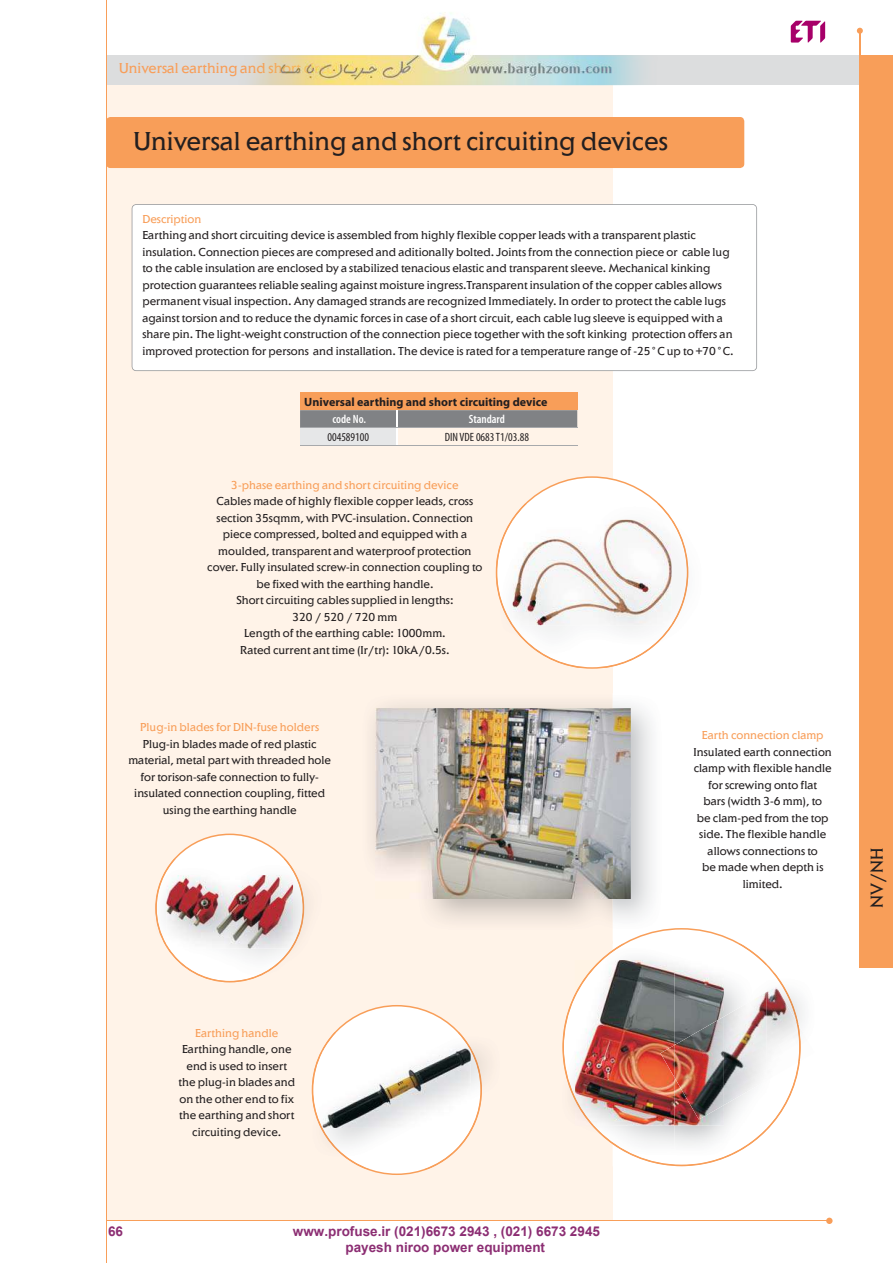
<style>
.page{position:relative;width:893px;height:1263px;background:#fff}
.page>*{position:absolute;margin:0;border:0;box-sizing:border-box;transform-origin:0 0}
.t1{font:27px "Elan Itc TEE";color:#231f20}
.t2{font:18px "Elan SC Itc TEE";color:#231f20}
.t3{font:15px "Elan Itc TEE";color:#f89e59}
.t4{font:700 13.5px/16.2px "Arial";color:#8c2e73;text-align:center}
.t5{font:12px/16.5px "Elan Itc TEE";color:#231f20;text-align:center}
.t6{font:12px "Elan Itc TEE";color:#f89e59}
.t7{font:700 12px "Myriad Pro";color:#231f20}
.t8{font:condensed 12px "Myriad Pro";color:#231f20}
.t9{font:600 condensed 12px "Myriad Pro";color:#fff}
</style>
<div class="page">
<img style="left:106px;top:0;width:786px;height:1263px">
<p class="t3" style="left:119px;top:62px;width:299px">Universal earthing and short circuiting devices</p>
<h1 class="t1" style="left:133px;top:131px;width:536px">Universal earthing and short circuiting devices</h1>
<p class="t6" style="left:142px;top:214px;width:60px">Description</p>
<p class="t5" style="left:142px;top:228px;width:592px;text-align:left">Earthing and short circuiting device is assembled from highly flexible copper leads with a transparent plastic insulation. Connection pieces are compresed and aditionally bolted. Joints from the connection piece or cable lug to the cable insulation are enclosed by a stabilized tenacious elastic and transparent sleeve. Mechanical kinking protection guarantees reliable sealing against moisture ingress.Transparent insulation of the copper cables allows permanent visual inspection. Any damaged strands are recognized Immediately. In order to protect the cable lugs against torsion and to reduce the dynamic forces in case of a short circuit, each cable lug sleeve is equipped with a share pin. The light-weight construction of the connection piece together with the soft kinking protection offers an improved protection for persons and installation. The device is rated for a temperature range of -25°C up to +70°C.</p>
<p class="t7" style="left:304px;top:397px;width:244px">Universal earthing and short circuiting device</p>
<p class="t9" style="left:332px;top:415px;width:35px">code No.</p>
<p class="t9" style="left:469px;top:415px;width:38px">Standard</p>
<p class="t8" style="left:327px;top:432px;width:43px">004589100</p>
<p class="t8" style="left:444px;top:432px;width:86px">DIN VDE 0683 T1/03.88</p>
<p class="t6" style="left:231px;top:480px;width:229px">3-phase earthing and short circuiting device</p>
<p class="t5" style="left:207px;top:494px;width:277px">Cables made of highly flexible copper leads, cross section 35sqmm, with PVC-insulation. Connection piece compressed, bolted and equipped with a moulded, transparent and waterproof protection cover. Fully insulated screw-in connection coupling to be fixed with the earthing handle.<br>Short circuiting cables supplied in lengths:<br>320 / 520 / 720 mm<br>Length of the earthing cable: 1000mm.<br>Rated current ant time (Ir/tr): 10kA/0.5s.</p>
<p class="t6" style="left:140px;top:722px;width:180px">Plug-in blades for DIN-fuse holders</p>
<p class="t5" style="left:128px;top:736px;width:204px">Plug-in blades made of red plastic material, metal part with threaded hole for torison-safe connection to fully&shy;insulated connection coupling, fitted using the earthing handle</p>
<p class="t6" style="left:702px;top:730px;width:123px">Earth connection clamp</p>
<p class="t5" style="left:693px;top:744px;width:140px">Insulated earth connection clamp with flexible handle for screwing onto flat<br>bars (width 3-6 mm), to<br>be clam-ped from the top side. The flexible handle allows connections to<br>be made when depth is limited.</p>
<h2 class="t2" style="left:865px;top:908px;width:62px;rotate:-90deg">NV/NH</h2>
<p class="t6" style="left:195px;top:1028px;width:85px">Earthing handle</p>
<p class="t5" style="left:178px;top:1042px;width:118px">Earthing handle, one end is used to insert the plug-in blades and on the other end to fix the earthing and short circuiting device.</p>
<p class="t4" style="left:108px;top:1223px;width:17px">66</p>
<p class="t4" style="left:293px;top:1223px;width:308px">www.profuse.ir (021)6673 2943 , (021) 6673 2945 payesh niroo power equipment</p>
</div>
